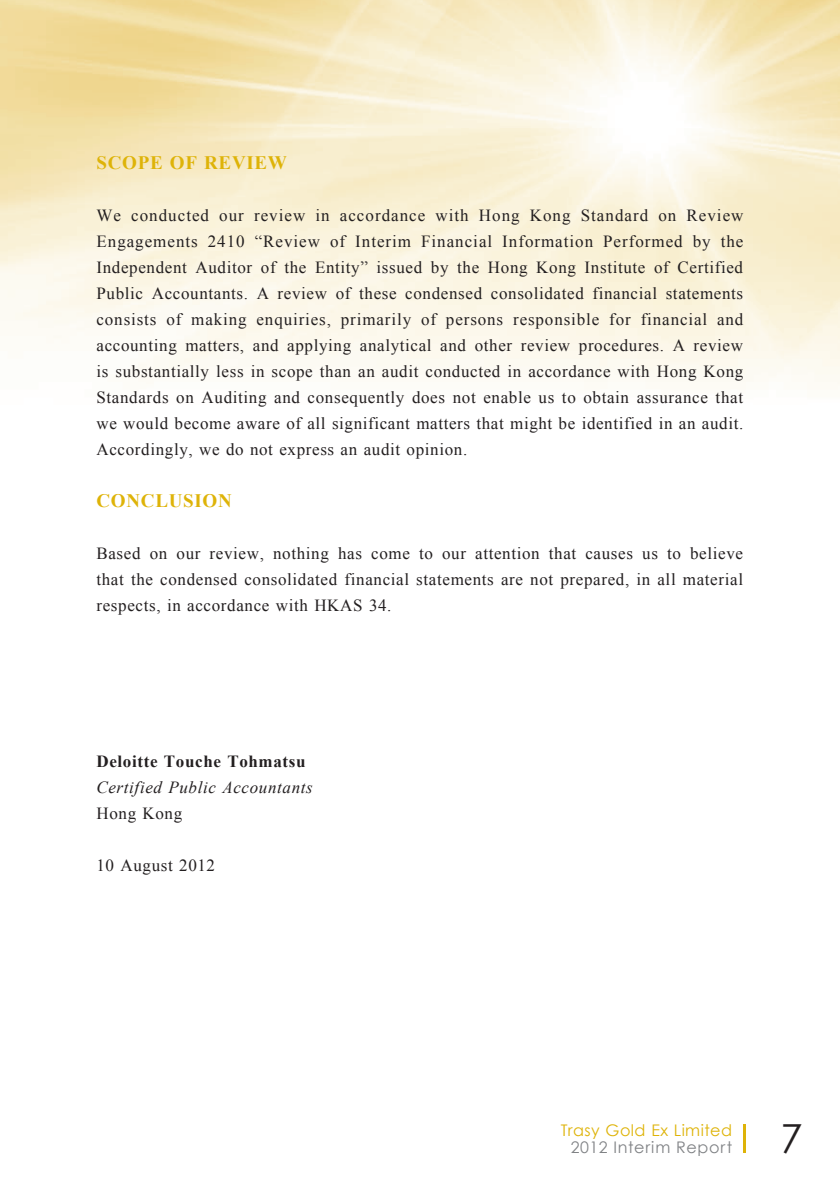
<style>
.page{position:relative;width:840px;height:1191px;background:#fff}
.page>*{position:absolute;margin:0;border:0;box-sizing:border-box;transform-origin:0 0}
.t1{font:40px "Century Gothic";color:#231f20}
.t2{font:700 19px "Times New Roman";color:#deb308}
.t3{font:17px/26px "Times New Roman";letter-spacing:.035em;color:#231f20;text-align:justify}
.t4{font:italic 17px "Times New Roman";letter-spacing:.035em;color:#231f20}
.t5{font:700 17px "Times New Roman";letter-spacing:.035em;color:#231f20}
.t6{font:16px "Century Gothic";letter-spacing:.03em;color:#deb308}
.t7{font:16px "Century Gothic";letter-spacing:.045em;color:#808285}
</style>
<div class="page">
<hr style="left:743px;top:1124px;width:3px;height:29px;background:#deb308">
<p class="t2" style="left:96px;top:149px;width:26px">SCOPE</p>
<p class="t2" style="left:170px;top:149px;width:91px">OF REVIEW</p>
<p class="t3" style="left:96px;top:202px;width:648px">We conducted our review in accordance with Hong Kong Standard on Review Engagements 2410 “Review of Interim Financial Information Performed by the Independent Auditor of the Entity” issued by the Hong Kong Institute of Certified Public Accountants. A review of these condensed consolidated financial statements consists of making enquiries, primarily of persons responsible for financial and accounting matters, and applying analytical and other review procedures. A review is substantially less in scope than an audit conducted in accordance with Hong Kong Standards on Auditing and consequently does not enable us to obtain assurance that we would become aware of all significant matters that might be identified in an audit.<br>Accordingly, we do not express an audit opinion.</p>
<p class="t2" style="left:96px;top:487px;width:29px">CONCLUSION</p>
<p class="t3" style="left:96px;top:540px;width:647px">Based on our review, nothing has come to our attention that causes us to believe that the condensed consolidated financial statements are not prepared, in all material respects, in accordance with HKAS 34.</p>
<p class="t5" style="left:96px;top:749px;width:210px">DELOITTE TOUCHE TOHMATSU</p>
<p class="t4" style="left:96px;top:775px;width:218px">Certified Public Accountants</p>
<p class="t3" style="left:96px;top:800px;width:87px">Hong Kong</p>
<p class="t3" style="left:96px;top:852px;width:120px">10 August 2012</p>
<p class="t6" style="left:560px;top:1119px;width:173px">Trasy Gold Ex Limited</p>
<p class="t7" style="left:570px;top:1136px;width:163px">2012 Interim Report</p>
<h1 class="t1" style="left:780px;top:1110px;width:24px">7</h1>
</div>
